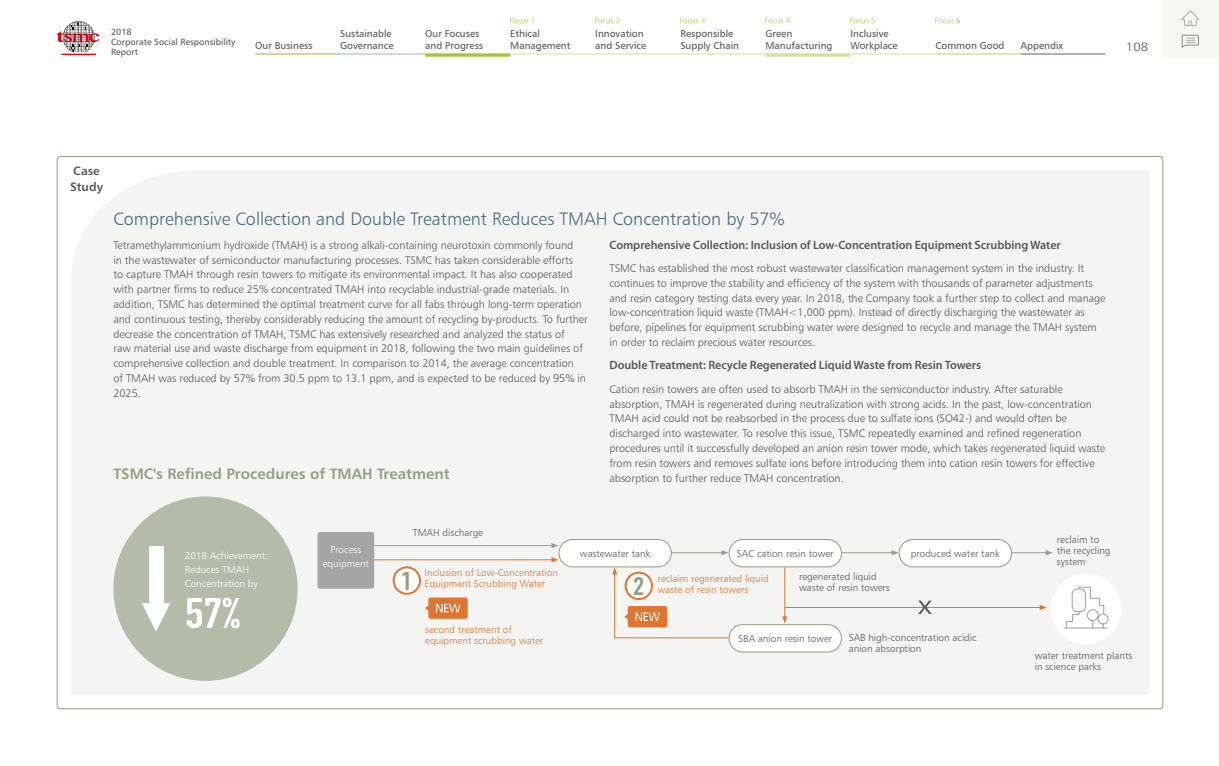
<style>
.page{position:relative;width:1219px;height:766px;background:#fff}
.page>*{position:absolute;margin:0;border:0;box-sizing:border-box;transform-origin:0 0}
.t1{font:700 42px "DIN Condensed";color:#fff;scale:1.2 1}
.t2{font:700 25px "DIN Condensed";color:#949e83;scale:1.2 1}
.t3{font:18px "Humanist 777 BT Light B";color:#4a6a7f}
.t4{font:15px "Humanist 777 BT Bold B";color:#949e83}
.t5{font:600 12.1px "Myriad Pro";letter-spacing:-.005em;color:#595757}
.t6{font:12px/16px "Humanist 777 BT Bold B";color:#595757}
.t7{font:12px "Humanist 777 BT Light B";color:#595757;scale:1.1 1}
.t8{font:11px/14.8px "Humanist 777 BT Light B";letter-spacing:-.005em;color:#595757}
.t9{font:10px/11px "Humanist 777 BT Light B";color:#595757}
.t10{font:10px/12px "Humanist 777 BT Roman B";color:#595757}
.t11{font:10px/11px "Humanist 777 BT Light B";color:#df752f}
.t12{font:10px/14px "Humanist 777 BT Light B";color:#fff;text-align:center}
.t13{font:9px/10px "Humanist 777 BT Roman B";color:#595757}
</style>
<div class="page">
<hr style="left:425px;top:54px;width:85px;height:3px;background:#abc237">
<hr style="left:765px;top:54px;width:85px;height:3px;background:#d5e09b">
<svg style="left:57px;top:21px;width:42px;height:34px"></svg>
<hr style="left:255px;top:54px;width:85px;height:1px;background:#c99f45">
<hr style="left:340px;top:54px;width:85px;height:1px;background:#87bdcf">
<hr style="left:510px;top:54px;width:85px;height:1px;background:#d5e09b">
<hr style="left:595px;top:54px;width:85px;height:1px;background:#d5e09b">
<hr style="left:680px;top:54px;width:85px;height:1px;background:#d5e09b">
<hr style="left:850px;top:54px;width:85px;height:1px;background:#d5e09b">
<hr style="left:1020px;top:54px;width:86px;height:1px;background:#4a6a7f">
<div style="left:72px;top:171px;width:1077px;height:523px;background:#f4f5f3"></div>
<div style="left:559px;top:539px;width:112px;height:27px;background:#fff;border-radius:14px"></div>
<div style="left:558px;top:539px;width:114px;height:28px;border:1px solid #949e83;border-radius:14px"></div>
<div style="left:899px;top:539px;width:112px;height:27px;background:#fff;border-radius:14px"></div>
<div style="left:899px;top:539px;width:113px;height:28px;border:1px solid #949e83;border-radius:14px"></div>
<div style="left:317px;top:531px;width:57px;height:57px;background:#a4a4a5;border-radius:3px"></div>
<div style="left:729px;top:624px;width:112px;height:27px;background:#fff;border-radius:14px"></div>
<div style="left:729px;top:624px;width:113px;height:28px;border:1px solid #949e83;border-radius:14px"></div>
<div style="left:729px;top:539px;width:112px;height:27px;background:#fff;border-radius:14px"></div>
<div style="left:729px;top:539px;width:113px;height:28px;border:1px solid #949e83;border-radius:14px"></div>
<div style="left:394px;top:567px;width:26px;height:26px;background:#fff;border-radius:50%"></div>
<div style="left:393px;top:566px;width:28px;height:28px;border:2px solid #df752f;border-radius:50%"></div>
<div style="left:113px;top:496px;width:185px;height:184px;background:#b4bba8;border-radius:50%"></div>
<div style="left:149px;top:546px;width:14px;height:62px;background:#fff"></div>
<svg style="left:142px;top:603px;width:28px;height:28px"></svg>
<svg style="left:425px;top:597px;width:43px;height:21px"></svg>
<hr style="left:672px;top:552px;width:51px;height:1px;background:#949e83">
<svg style="left:721px;top:550px;width:7px;height:5px"></svg>
<hr style="left:842px;top:552px;width:51px;height:1px;background:#949e83">
<svg style="left:892px;top:550px;width:7px;height:5px"></svg>
<hr style="left:1012px;top:552px;width:35px;height:1px;background:#949e83">
<svg style="left:1046px;top:550px;width:7px;height:5px"></svg>
<hr style="left:374px;top:559px;width:179px;height:1px;background:#df752f">
<svg style="left:551px;top:557px;width:7px;height:5px"></svg>
<svg style="left:612px;top:567px;width:118px;height:71px"></svg>
<hr style="left:784px;top:567px;width:1px;height:50px;background:#df752f">
<svg style="left:782px;top:616px;width:5px;height:7px"></svg>
<hr style="left:374px;top:545px;width:179px;height:1px;background:#949e83">
<svg style="left:551px;top:543px;width:7px;height:5px"></svg>
<hr style="left:785px;top:606px;width:256px;height:1px;background:#df752f">
<svg style="left:1040px;top:604px;width:7px;height:5px"></svg>
<svg style="left:918px;top:600px;width:14px;height:14px"></svg>
<div style="left:1050px;top:573px;width:71px;height:71px;background:#fff;border-radius:50%"></div>
<svg style="left:1063px;top:586px;width:46px;height:43px"></svg>
<div style="left:1072px;top:589px;width:14px;height:22px;background:#f7f8f8;border-radius:6px"></div>
<div style="left:1072px;top:588px;width:14px;height:24px;border:1px solid #9fa0a0;border-radius:6px"></div>
<div style="left:1162px;top:0;width:57px;height:57px;background:#f5f7f1"></div>
<svg style="left:1182px;top:11px;width:17px;height:15px"></svg>
<svg style="left:1181px;top:34px;width:18px;height:14px"></svg>
<svg style="left:510px;top:18px;width:23px;height:5px"></svg>
<svg style="left:595px;top:18px;width:25px;height:5px"></svg>
<svg style="left:680px;top:18px;width:25px;height:5px"></svg>
<svg style="left:765px;top:18px;width:25px;height:5px"></svg>
<svg style="left:850px;top:18px;width:25px;height:5px"></svg>
<hr style="left:935px;top:54px;width:85px;height:1px;background:#d5e09b">
<svg style="left:935px;top:18px;width:25px;height:5px"></svg>
<p class="t13" style="left:111px;top:26px;width:126px">2018<br>Corporate Social Responsibility<br>Report</p>
<p class="t10" style="left:255px;top:39px;width:59px">Our Business</p>
<p class="t10" style="left:765px;top:39px;width:69px">Manufacturing</p>
<p class="t10" style="left:850px;top:27px;width:49px">Inclusive<br>Workplace</p>
<p class="t10" style="left:340px;top:27px;width:55px">Sustainable<br>Governance</p>
<p class="t10" style="left:425px;top:27px;width:59px">Our Focuses and Progress</p>
<p class="t10" style="left:510px;top:27px;width:62px">Ethical<br>Management</p>
<p class="t10" style="left:595px;top:27px;width:53px">Innovation and Service</p>
<p class="t10" style="left:680px;top:27px;width:60px">Responsible<br>Supply Chain</p>
<p class="t10" style="left:765px;top:27px;width:28px">Green</p>
<p class="t10" style="left:935px;top:39px;width:71px">Common Good</p>
<p class="t10" style="left:1020px;top:39px;width:44px">Appendix</p>
<p class="t7" style="left:1126px;top:39px;width:22px">108</p>
<p class="t6" style="left:70px;top:162px;width:34px">Case<br>Study</p>
<h3 class="t3" style="left:113px;top:208px;width:673px">Comprehensive Collection and Double Treatment Reduces TMAH Concentration by 57%</h3>
<p class="t8" style="left:113px;top:237px;width:476px">Tetramethylammonium hydroxide (TMAH) is a strong alkali-containing neurotoxin commonly found<br>in the wastewater of semiconductor manufacturing processes. TSMC has taken considerable efforts<br>to capture TMAH through resin towers to mitigate its environmental impact. It has also cooperated with partner firms to reduce 25% concentrated TMAH into recyclable industrial-grade materials. In addition, TSMC has determined the optimal treatment curve for all fabs through long-term operation and continuous testing, thereby considerably reducing the amount of recycling by-products. To further decrease the concentration of TMAH, TSMC has extensively researched and analyzed the status of<br>raw material use and waste discharge from equipment in 2018, following the two main guidelines of comprehensive collection and double treatment. In comparison to 2014, the average concentration<br>of TMAH was reduced by 57% from 30.5 ppm to 13.1 ppm, and is expected to be reduced by 95% in 2025.</p>
<p class="t5" style="left:609px;top:237px;width:453px">Comprehensive Collection: Inclusion of Low-Concentration Equipment Scrubbing Water</p>
<p class="t8" style="left:609px;top:260px;width:498px">TSMC has established the most robust wastewater classification management system in the industry. It continues to improve the stability and efficiency of the system with thousands of parameter adjustments and resin category testing data every year. In 2018, the Company took a further step to collect and manage low-concentration liquid waste (TMAH&lt;1,000 ppm). Instead of directly discharging the wastewater as before, pipelines for equipment scrubbing water were designed to recycle and manage the TMAH system in order to reclaim precious water resources.</p>
<p class="t5" style="left:609px;top:357px;width:373px">Double Treatment: Recycle Regenerated Liquid Waste from Resin Towers</p>
<p class="t8" style="left:609px;top:381px;width:497px">Cation resin towers are often used to absorb TMAH in the semiconductor industry. After saturable absorption, TMAH is regenerated during neutralization with strong acids. In the past, low-concentration TMAH acid could not be reabsorbed in the process due to sulfate ions (SO42-) and would often be discharged into wastewater. To resolve this issue, TSMC repeatedly examined and refined regeneration procedures until it successfully developed an anion resin tower mode, which takes regenerated liquid waste from resin towers and removes sulfate ions before introducing them into cation resin towers for effective absorption to further reduce TMAH concentration.</p>
<h3 class="t4" style="left:113px;top:463px;width:338px">TSMC's Refined Procedures of TMAH Treatment</h3>
<p class="t12" style="left:185px;top:547px;width:84px;text-align:left">2018 Achievement:<br>Reduces TMAH<br>Concentration by</p>
<h1 class="t1" style="left:185px;top:588px;width:48px">57%</h1>
<p class="t9" style="left:413px;top:527px;width:72px">TMAH discharge</p>
<p class="t12" style="left:323px;top:542px;width:48px">Process equipment</p>
<p class="t9" style="left:1057px;top:533px;width:55px">reclaim to the recycling system</p>
<p class="t9" style="left:580px;top:548px;width:72px">wastewater tank</p>
<p class="t9" style="left:911px;top:548px;width:91px">produced water tank</p>
<p class="t9" style="left:737px;top:548px;width:98px">SAC cation resin tower</p>
<p class="t11" style="left:425px;top:566px;width:135px">Inclusion of Low-Concentration</p>
<p class="t9" style="left:799px;top:570px;width:92px">regenerated liquid waste of resin towers</p>
<h2 class="t2" style="left:401px;top:566px;width:11px">1</h2>
<p class="t11" style="left:425px;top:577px;width:122px">Equipment Scrubbing Water</p>
<p class="t11" style="left:658px;top:572px;width:113px">reclaim regenerated liquid</p>
<h2 class="t2" style="left:633px;top:571px;width:11px">2</h2>
<p class="t11" style="left:658px;top:583px;width:92px">waste of resin towers</p>
<p class="t11" style="left:425px;top:623px;width:119px">second treatment of equipment scrubbing water</p>
<p class="t9" style="left:738px;top:633px;width:95px">SBA anion resin tower</p>
<p class="t9" style="left:849px;top:632px;width:129px">SAB high-concentration acidic anion absorption</p>
<p class="t9" style="left:1035px;top:649px;width:99px">water treatment plants in science parks</p>
</div>
